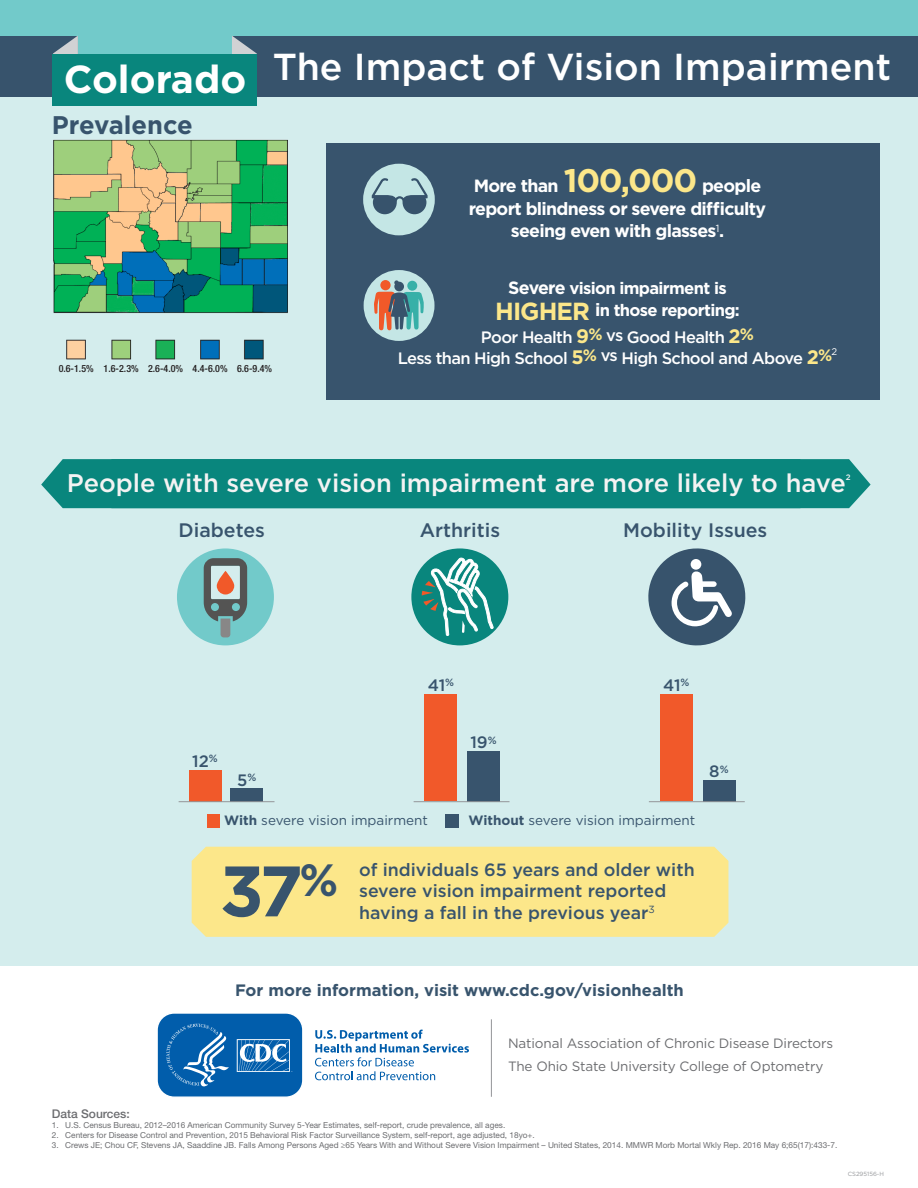
<style>
.page{position:relative;width:918px;height:1188px;background:#fff}
.page>*{position:absolute;margin:0;border:0;box-sizing:border-box;transform-origin:0 0}
.t1{font:700 71.25px "Gotham";color:#38546d}
.t2{font:700 39px "Gotham";color:#fff}
.H1-_title{font:500 37.5px "Gotham";color:#fff}
.t3{font:500 25.5px "Gotham";color:#f3f3f3}
.t4{font:700 25.5px "Gotham";color:#38546d}
.t5{font:500 19.5px "Gotham";color:#38546d}
.t6{font:500 17.85px/21.3px "Gotham";color:#38546d}
.t7{font:700 17.7px/22.5px "Gotham";letter-spacing:-.04em;color:#fff;text-align:center}
.t8{font:700 16.65px/22.5px "Gotham";letter-spacing:-.04em;color:#fff;text-align:center}
.t9{font:500 16.5px "Gotham";letter-spacing:-.04em;color:#fff}
.t10{font:700 16.5px "Gotham";color:#38546d}
.t11{font:500 16.5px "Gotham";letter-spacing:-.01em;color:#38546d}
.t12{font:13.5px/23px "Gotham";letter-spacing:-.01em;color:#6c6d70}
.t13{font:13.5px "Gotham";color:#38546d}
.t14{font:500 12px "Helvetica Neue LT Std";color:#6c6d70}
.t15{font:10.35px "Gotham";color:#38546d}
.t16{font:500 condensed 10.05px "Helvetica Neue LT Std";color:#231f20}
.t17{font:8.25px "Helvetica Neue LT Std";color:#6c6d70}
.t18{font:500 7.8px "Gotham";color:#f3f3f3}
.t19{font:6px "Gotham";color:#939598}
.s1{font-size:32.7px;color:#fce78a}
.s2{font-size:17.7px}
.s3{font-size:24.75px;color:#fce78a}
.s4{font-weight:700;font-size:19.5px;color:#fce78a}
.s5{font-weight:700}
</style>
<div class="page">
<div style="left:0;top:90px;width:918px;height:876px;background:#d4eded"></div>
<div style="left:0;top:0;width:918px;height:59px;background:#72caca"></div>
<div style="left:0;top:36px;width:78px;height:60px;background:#37536c"></div>
<svg style="left:53px;top:36px;width:25px;height:18px"></svg>
<div style="left:232px;top:36px;width:686px;height:60px;background:#37536c"></div>
<svg style="left:232px;top:36px;width:25px;height:18px"></svg>
<div style="left:53px;top:54px;width:204px;height:52px;background:#09867d"></div>
<div style="left:41px;top:459px;width:830px;height:49px;background:#09867d"></div>
<div style="left:189px;top:771px;width:32px;height:31px;background:#f1592a"></div>
<div style="left:425px;top:694px;width:32px;height:107px;background:#f1592a"></div>
<div style="left:660px;top:694px;width:32px;height:107px;background:#f1592a"></div>
<div style="left:231px;top:788px;width:32px;height:14px;background:#38546d"></div>
<div style="left:468px;top:752px;width:32px;height:50px;background:#38546d"></div>
<div style="left:703px;top:780px;width:32px;height:21px;background:#38546d"></div>
<svg style="left:315px;top:1030px;width:154px;height:50px"></svg>
<svg style="left:157px;top:1013px;width:146px;height:84px;background:#2574b7"></svg>
<img style="left:53px;top:139px;width:235px;height:221px">
<div style="left:326px;top:143px;width:554px;height:257px;background:#38546d"></div>
<div style="left:364px;top:270px;width:71px;height:71px;background:#c4e6e5;border-radius:50%"></div>
<div style="left:380px;top:280px;width:11px;height:10px;background:#f15929;border-radius:50%"></div>
<div style="left:407px;top:281px;width:10px;height:10px;background:#37b0a8;border-radius:50%"></div>
<div style="left:394px;top:282px;width:10px;height:9px;background:#37536c;border-radius:50%"></div>
<svg style="left:374px;top:292px;width:50px;height:38px"></svg>
<svg style="left:394px;top:280px;width:5px;height:5px"></svg>
<div style="left:363px;top:164px;width:72px;height:71px;background:#c4e6e5;border-radius:50%"></div>
<svg style="left:372px;top:178px;width:56px;height:36px"></svg>
<svg style="left:177px;top:548px;width:97px;height:97px"></svg>
<svg style="left:217px;top:571px;width:17px;height:24px"></svg>
<svg style="left:648px;top:548px;width:98px;height:98px"></svg>
<div style="left:411px;top:548px;width:97px;height:97px;background:#09867d;border-radius:50%"></div>
<svg style="left:422px;top:557px;width:72px;height:79px"></svg>
<hr style="left:179px;top:801px;width:96px;height:1px;background:#939598">
<hr style="left:414px;top:801px;width:96px;height:1px;background:#939598">
<hr style="left:649px;top:801px;width:96px;height:1px;background:#939598">
<div style="left:192px;top:847px;width:536px;height:90px;background:#fce78a"></div>
<hr style="left:491px;top:1019px;width:1px;height:78px;background:#939598">
<div style="left:208px;top:815px;width:12px;height:13px;background:#f1592a"></div>
<div style="left:445px;top:815px;width:14px;height:13px;background:#38546d"></div>
<h2 class="t2" style="left:64px;top:54px;width:184px">Colorado</h2>
<h2 class="t4" style="left:52px;top:108px;width:143px">Prevalence</h2>
<h1 class="H1-_title" style="left:273px;top:42px;width:620px">The Impact of Vision Impairment</h1>
<p class="t7" style="left:469px;top:175px;width:299px">More than <span class="s1">100,000</span> people report blindness or severe difficulty seeing even with glasses<sup>1</sup>.</p>
<p class="t16" style="left:59px;top:363px;width:215px">0.6-1.5% 1.6-2.3% 2.6-4.0% 4.4-6.0% 6.6-9.4%</p>
<p class="t8" style="left:495px;top:277px;width:246px"><span class="s2">Severe</span> vision impairment is<br><span class="s3">HIGHER</span> <span class="s2">i</span>n those reporting:</p>
<p class="t9" style="left:481px;top:327px;width:275px">Poor Health <span class="s4">9</span><sup>%</sup> vs Good Health <span class="s4">2</span><sup>%</sup></p>
<p class="t9" style="left:398px;top:347px;width:441px">Less than High School <span class="s4">5</span><sup>%</sup> vs High School and Above <span class="s4">2</span><sup>%</sup><sup>2</sup></p>
<p class="t3" style="left:67px;top:466px;width:781px">People with severe vision impairment are more likely to have</p>
<p class="t18" style="left:846px;top:472px;width:6px">2</p>
<h2 class="t5" style="left:179px;top:518px;width:88px">Diabetes</h2>
<h2 class="t5" style="left:420px;top:518px;width:82px">Arthritis</h2>
<h2 class="t5" style="left:623px;top:518px;width:146px">Mobility Issues</h2>
<p class="t11" style="left:428px;top:674px;width:28px">41<sup>%</sup></p>
<p class="t11" style="left:663px;top:674px;width:28px">41<sup>%</sup></p>
<p class="t11" style="left:192px;top:750px;width:27px">12<sup>%</sup></p>
<p class="t11" style="left:237px;top:769px;width:21px">5<sup>%</sup></p>
<p class="t11" style="left:470px;top:731px;width:28px">19<sup>%</sup></p>
<h3 class="t13" style="left:224px;top:812px;width:205px"><span class="s5">With</span> severe vision impairment</h3>
<h3 class="t13" style="left:469px;top:812px;width:228px"><span class="s5">Without</span> severe vision impairment</h3>
<p class="t1" style="left:220px;top:844px;width:120px">37<sup>%</sup></p>
<p class="t6" style="left:359px;top:859px;width:337px">of individuals 65 years and older with severe vision impairment reported having a fall in the previous year</p>
<p class="t15" style="left:649px;top:902px;width:8px">3</p>
<p class="t11" style="left:709px;top:761px;width:21px">8<sup>%</sup></p>
<p class="t10" style="left:235px;top:979px;width:450px">For more information, visit www.cdc.gov/visionhealth</p>
<p class="t12" style="left:508px;top:1032px;width:327px">National Association of Chronic Disease Directors<br>The Ohio State University College of Optometry</p>
<p class="t14" style="left:52px;top:1106px;width:80px">Data Sources:</p>
<p class="t17" style="left:52px;top:1120px;width:455px">1. U.S. Census Bureau, 2012–2016 American Community Survey 5-Year Estimates, self-report, crude prevalence, all ages.</p>
<p class="t17" style="left:52px;top:1130px;width:484px">2. Centers for Disease Control and Prevention, 2015 Behavioral Risk Factor Surveillance System, self-report, age adjusted, 18yo+.</p>
<p class="t17" style="left:52px;top:1140px;width:787px">3. Crews JE; Chou CF, Stevens JA, Saaddine JB. Falls Among Persons Aged ≥65 Years With and Without Severe Vision Impairment – United States, 2014. MMWR Morb Mortal Wkly Rep. 2016 May 6;65(17):433-7.</p>
<p class="t19" style="left:848px;top:1170px;width:38px">CS295156-H</p>
</div>
